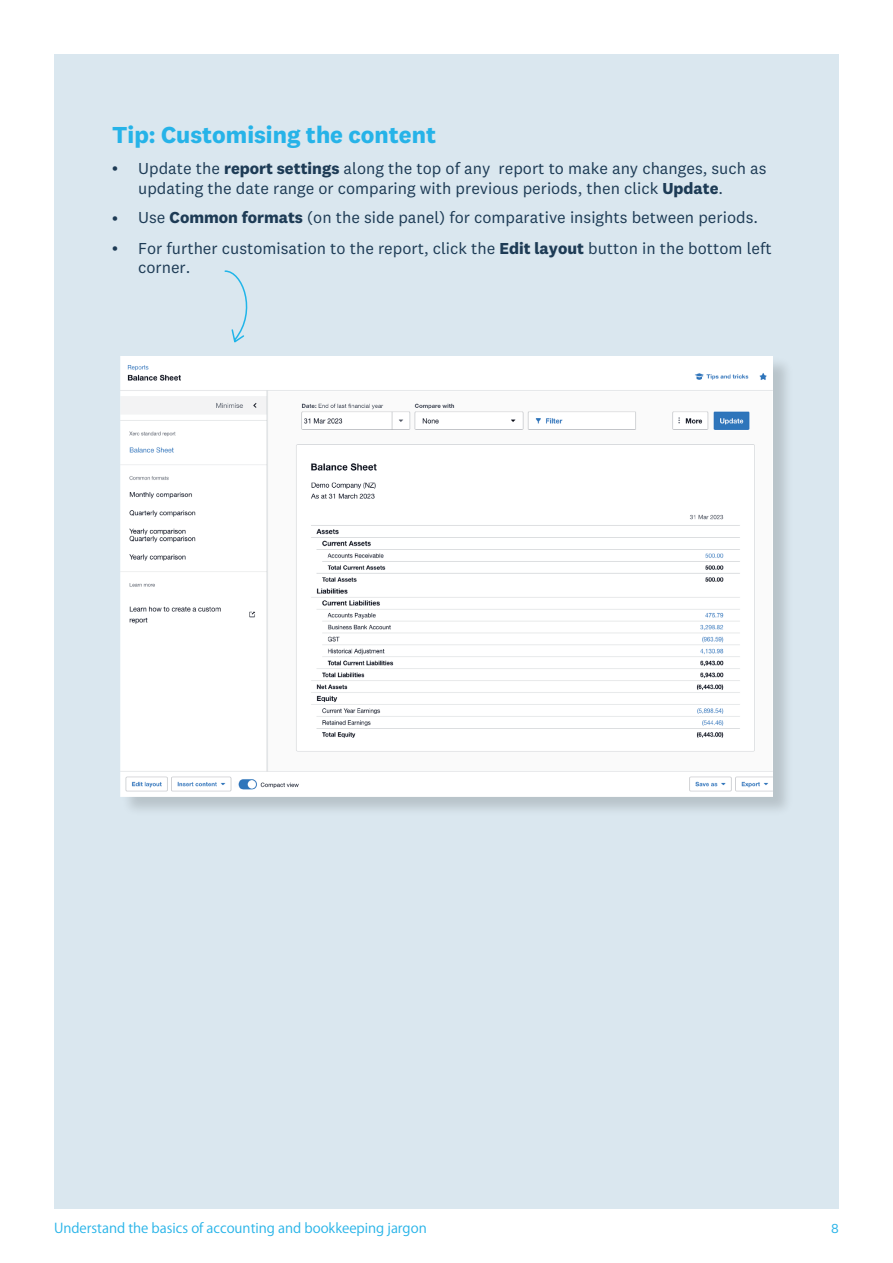
<style>
.page{position:relative;width:893px;height:1263px;background:#fff}
.page>*{position:absolute;margin:0;border:0;box-sizing:border-box;transform-origin:0 0}
.t1{font:700 24px "National 2";color:#26b3e8}
.t2{font:16.5px/30px "National 2";color:#1d3b55}
.t3{font:13.5px "Koz Go Pr 6 N";color:#26b3e8}
.t4{font:13.5px "National 2";color:#26b3e8}
.s1{font-weight:700}
</style>
<div class="page">
<div style="left:54px;top:54px;width:785px;height:1155px;background:#dae7ef"></div>
<svg style="left:224px;top:270px;width:24px;height:73px"></svg>
<img style="left:120px;top:356px;width:667px;height:454px">
<img style="left:120px;top:357px;width:652px;height:439px">
<div style="left:128px;top:591px;width:35px;height:7px;background:#fff"></div>
<h1 class="t1" style="left:112px;top:120px;width:325px">Tip: Customising the content</h1>
<p class="t2" style="left:112px;top:152px;width:7px">•</p>
<p class="t2" style="left:138px;top:158px;width:630px;line-height:19.8px">Update the <span class="s1">report settings</span> along the top of any report to make any changes, such as updating the date range or comparing with previous periods, then click <span class="s1">Update</span>.</p>
<p class="t2" style="left:138px;top:202px;width:635px;line-height:30.5px">Use <span class="s1">Common formats</span> (on the side panel) for comparative insights between periods.<br>For further customisation to the report, click the <span class="s1">Edit layout</span> button in the bottom left</p>
<p class="t2" style="left:138px;top:253px;width:54px">corner.</p>
<p class="t2" style="left:112px;top:202px;width:7px">• •</p>
<p class="t3" style="left:54px;top:1220px;width:374px">Understand the basics of accounting and bookkeeping jargon</p>
<p class="t4" style="left:831px;top:1220px;width:9px">8</p>
</div>
